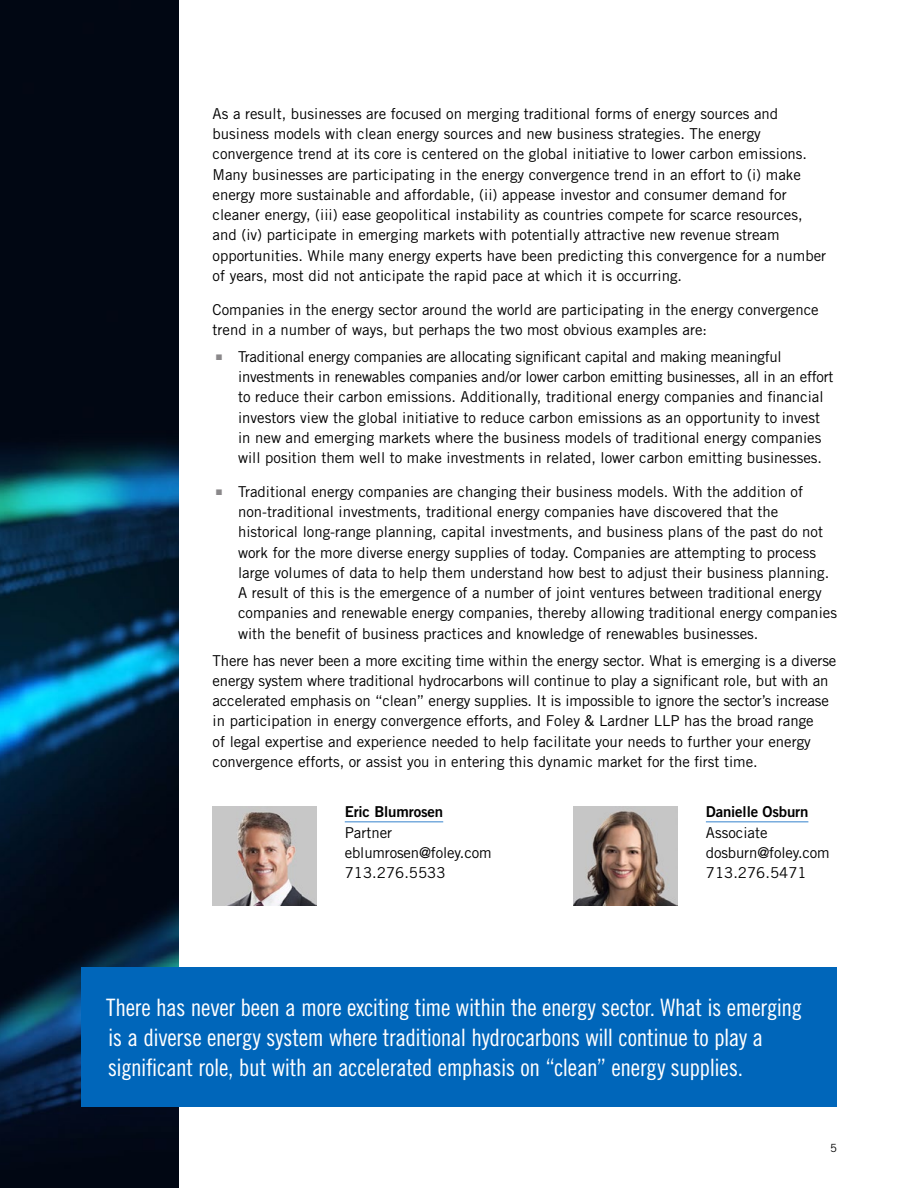
<style>
.page{position:relative;width:918px;height:1188px;background:#fff}
.page>*{position:absolute;margin:0;border:0;box-sizing:border-box;transform-origin:0 0}
.t1{font:24px/30px "Trade Gothic LT Std Cn 18";letter-spacing:-.015em;color:#fff}
.t2{font:15px/20.2px "Trade Gothic LT Std";color:#000}
.t3{font:15px "Trade Gothic LT Std Bd 2";letter-spacing:-.01em;color:#000}
.t4{font:11.25px "Trade Gothic LT Std";color:#000}
.s1{font-family:"Arial";font-size:12px;color:#8a888a}
</style>
<div class="page">
<img style="left:0;top:0;width:179px;height:1188px">
<hr style="left:345px;top:821px;width:98px;height:2px;background:#78acdd">
<img style="left:213px;top:807px;width:103px;height:98px">
<hr style="left:706px;top:821px;width:102px;height:2px;background:#78acdd">
<img style="left:574px;top:807px;width:104px;height:98px">
<div style="left:81px;top:968px;width:756px;height:139px;background:#0066ba"></div>
<p class="t2" style="left:213px;top:103px;width:615px">As a result, businesses are focused on merging traditional forms of energy sources and business models with clean energy sources and new business strategies. The energy convergence trend at its core is centered on the global initiative to lower carbon emissions.<br>Many businesses are participating in the energy convergence trend in an effort to (i) make energy more sustainable and affordable, (ii) appease investor and consumer demand for cleaner energy, (iii) ease geopolitical instability as countries compete for scarce resources, and (iv) participate in emerging markets with potentially attractive new revenue stream opportunities. While many energy experts have been predicting this convergence for a number of years, most did not anticipate the rapid pace at which it is occurring.</p>
<p class="t2" style="left:213px;top:299px;width:608px">Companies in the energy sector around the world are participating in the energy convergence trend in a number of ways, but perhaps the two most obvious examples are:</p>
<p class="t2" style="left:238px;top:346px;width:597px;text-indent:-22px"><span class="s1">■</span> Traditional energy companies are allocating significant capital and making meaningful investments in renewables companies and/or lower carbon emitting businesses, all in an effort to reduce their carbon emissions. Additionally, traditional energy companies and financial investors view the global initiative to reduce carbon emissions as an opportunity to invest in new and emerging markets where the business models of traditional energy companies will position them well to make investments in related, lower carbon emitting businesses.</p>
<p class="t2" style="left:238px;top:481px;width:600px;text-indent:-22px"><span class="s1">■</span> Traditional energy companies are changing their business models. With the addition of non-traditional investments, traditional energy companies have discovered that the historical long-range planning, capital investments, and business plans of the past do not work for the more diverse energy supplies of today. Companies are attempting to process large volumes of data to help them understand how best to adjust their business planning.<br>A result of this is the emergence of a number of joint ventures between traditional energy companies and renewable energy companies, thereby allowing traditional energy companies with the benefit of business practices and knowledge of renewables businesses.</p>
<p class="t2" style="left:213px;top:650px;width:625px">There has never been a more exciting time within the energy sector. What is emerging is a diverse energy system where traditional hydrocarbons will continue to play a significant role, but with an accelerated emphasis on “clean” energy supplies. It is impossible to ignore the sector’s increase in participation in energy convergence efforts, and Foley &amp; Lardner LLP has the broad range<br>of legal expertise and experience needed to help facilitate your needs to further your energy convergence efforts, or assist you in entering this dynamic market for the first time.</p>
<p class="t3" style="left:345px;top:803px;width:100px">Eric Blumrosen</p>
<p class="t2" style="left:345px;top:822px;width:148px">Partner eblumrosen@foley.com<br>713.276.5533</p>
<p class="t3" style="left:706px;top:803px;width:104px">Danielle Osburn</p>
<p class="t2" style="left:706px;top:822px;width:125px">Associate dosburn@foley.com<br>713.276.5471</p>
<p class="t1" style="left:106px;top:992px;width:698px">There has never been a more exciting time within the energy sector. What is emerging is a diverse energy system where traditional hydrocarbons will continue to play a significant role, but with an accelerated emphasis on “clean” energy supplies.</p>
<p class="t4" style="left:830px;top:1141px;width:8px">5</p>
</div>
